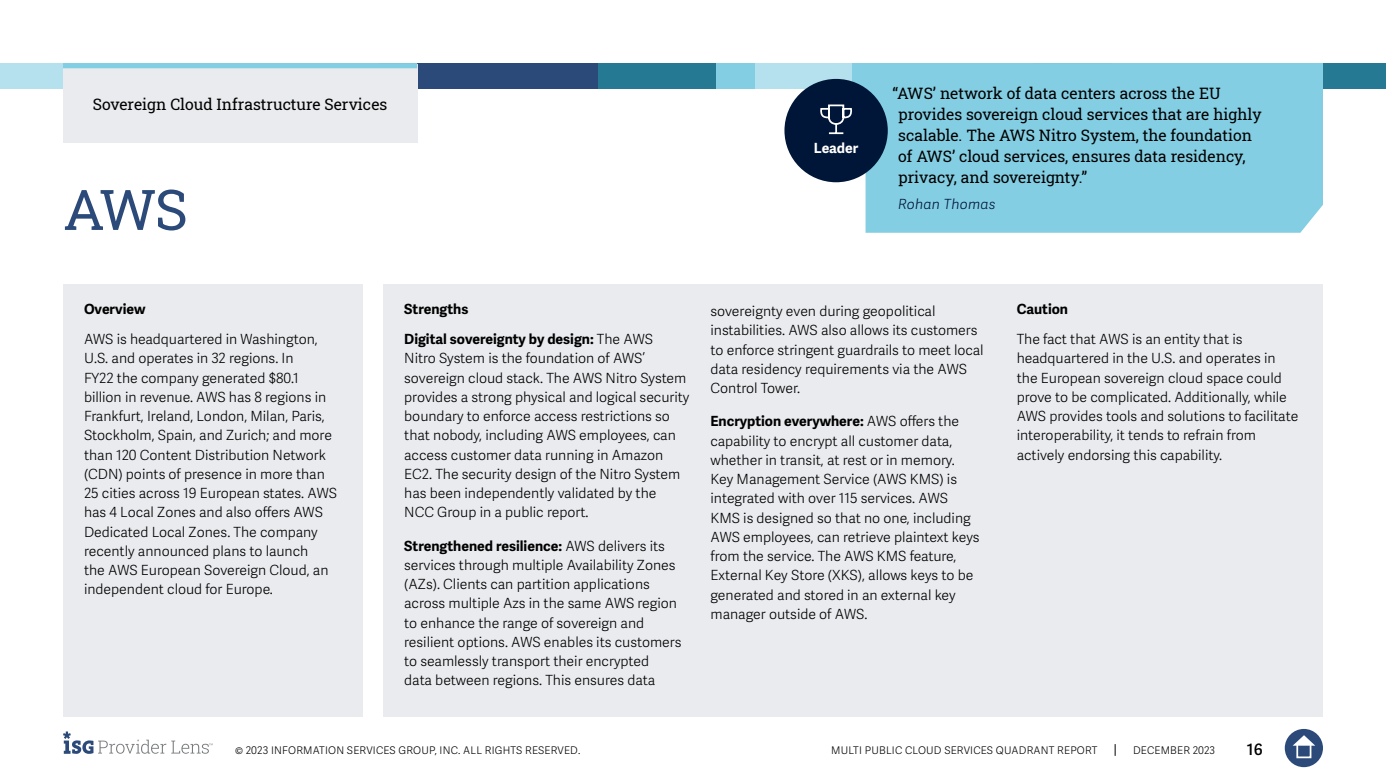
<style>
.page{position:relative;width:1386px;height:780px;background:#fff}
.page>*{position:absolute;margin:0;border:0;box-sizing:border-box;transform-origin:0 0}
.t1{font:56px "Roboto Slab ISG P Regular";color:#2b4a79}
.t2{font:15.75px/21px "Roboto Slab ISG P Regular";color:#000}
.t3{font:600 15.75px "Adelle Sans";color:#000}
.t4{font:300 14px/19.2px "Adelle Sans";color:#000}
.t5{font:700 14px/29.8px "Adelle Sans";color:#000}
.t6{font:italic 300 14px "Adelle Sans";letter-spacing:.02em;color:#001638}
.t7{font:700 14px "Adelle Sans";letter-spacing:-.01em;color:#fff}
.t8{font:300 10.5px "Adelle Sans";letter-spacing:.02em;color:#000}
.s1{font-weight:300}
.s2{font-weight:700}
</style>
<div class="page">
<svg style="left:1115px;top:744px;width:1px;height:12px"></svg>
<div style="left:1285px;top:729px;width:38px;height:38px;background:#2b4a79;border-radius:50%"></div>
<svg style="left:1293px;top:735px;width:22px;height:10px"></svg>
<div style="left:1296px;top:743px;width:15px;height:15px;border:2px solid #fff"></div>
<svg style="left:63px;top:731px;width:150px;height:23px"></svg>
<div style="left:0;top:63px;width:158px;height:26px;background:#b4e1ed"></div>
<div style="left:850px;top:63px;width:184px;height:26px;background:#84cee3"></div>
<div style="left:1323px;top:63px;width:63px;height:26px;background:#257992"></div>
<div style="left:754px;top:63px;width:98px;height:26px;background:#b4e1ed"></div>
<div style="left:598px;top:63px;width:157px;height:26px;background:#84cee3"></div>
<div style="left:598px;top:63px;width:118px;height:26px;background:#257992"></div>
<div style="left:379px;top:63px;width:219px;height:26px;background:#2b4a79"></div>
<div style="left:866px;top:63px;width:457px;height:170px;background:#84cee3"></div>
<div style="left:784px;top:79px;width:104px;height:103px;background:#001638;border-radius:50%"></div>
<svg style="left:820px;top:104px;width:32px;height:31px"></svg>
<div style="left:63px;top:284px;width:299px;height:433px;background:#e9ebee"></div>
<div style="left:383px;top:284px;width:940px;height:433px;background:#e9ebee"></div>
<div style="left:63px;top:64px;width:354px;height:79px;background:#e9ebee"></div>
<div style="left:63px;top:63px;width:354px;height:5px;background:#84cee3"></div>
<p class="t2" style="left:93px;top:93px;width:296px">Sovereign Cloud Infrastructure Services</p>
<h1 class="t1" style="left:63px;top:171px;width:126px">AWS</h1>
<p class="t7" style="left:814px;top:139px;width:46px">Leader</p>
<p class="t2" style="left:898px;top:82px;width:365px;text-indent:-6px">“AWS’ network of data centers across the EU provides sovereign cloud services that are highly scalable. The AWS Nitro System, the foundation of AWS’ cloud services, ensures data residency, privacy, and sovereignty.”</p>
<p class="t6" style="left:898px;top:196px;width:99px">Rohan Thomas</p>
<p class="t5" style="left:84px;top:295px;width:63px">Overview</p>
<p class="t4" style="left:84px;top:330px;width:255px">AWS is headquartered in Washington, U.S. and operates in 32 regions. In<br>FY22 the company generated $80.1 billion in revenue. AWS has 8 regions in Frankfurt, Ireland, London, Milan, Paris, Stockholm, Spain, and Zurich; and more than 120 Content Distribution Network (CDN) points of presence in more than 25 cities across 19 European states. AWS has 4 Local Zones and also offers AWS Dedicated Local Zones. The company recently announced plans to launch<br>the AWS European Sovereign Cloud, an independent cloud for Europe.</p>
<p class="t5" style="left:404px;top:295px;width:250px">Strengths<br>Digital sovereignty by design: <span class="s1">The AWS</span></p>
<p class="t4" style="left:404px;top:349px;width:287px">Nitro System is the foundation of AWS’ sovereign cloud stack. The AWS Nitro System provides a strong physical and logical security boundary to enforce access restrictions so that nobody, including AWS employees, can access customer data running in Amazon EC2. The security design of the Nitro System has been independently validated by the NCC Group in a public report.</p>
<p class="t4" style="left:404px;top:536px;width:279px"><span class="s2">Strengthened resilience:</span> AWS delivers its services through multiple Availability Zones (AZs). Clients can partition applications across multiple Azs in the same AWS region to enhance the range of sovereign and resilient options. AWS enables its customers to seamlessly transport their encrypted<br>data between regions. This ensures data</p>
<p class="t4" style="left:710px;top:302px;width:275px">sovereignty even during geopolitical instabilities. AWS also allows its customers to enforce stringent guardrails to meet local data residency requirements via the AWS Control Tower.</p>
<p class="t4" style="left:710px;top:412px;width:271px"><span class="s2">Encryption everywhere:</span> AWS offers the capability to encrypt all customer data, whether in transit, at rest or in memory.<br>Key Management Service (AWS KMS) is integrated with over 115 services. AWS KMS is designed so that no one, including AWS employees, can retrieve plaintext keys from the service. The AWS KMS feature, External Key Store (XKS), allows keys to be generated and stored in an external key manager outside of AWS.</p>
<p class="t5" style="left:1017px;top:295px;width:53px">Caution</p>
<p class="t4" style="left:1017px;top:330px;width:283px">The fact that AWS is an entity that is headquartered in the U.S. and operates in the European sovereign cloud space could prove to be complicated. Additionally, while AWS provides tools and solutions to facilitate interoperability, it tends to refrain from actively endorsing this capability.</p>
<p class="t8" style="left:235px;top:744px;width:347px">© 2023 INFORMATION SERVICES GROUP, INC. ALL RIGHTS RESERVED.</p>
<p class="t8" style="left:831px;top:744px;width:268px">MULTI PUBLIC CLOUD SERVICES QUADRANT REPORT</p>
<p class="t8" style="left:1133px;top:744px;width:84px">DECEMBER 2023</p>
<p class="t3" style="left:1247px;top:740px;width:18px">16</p>
</div>
